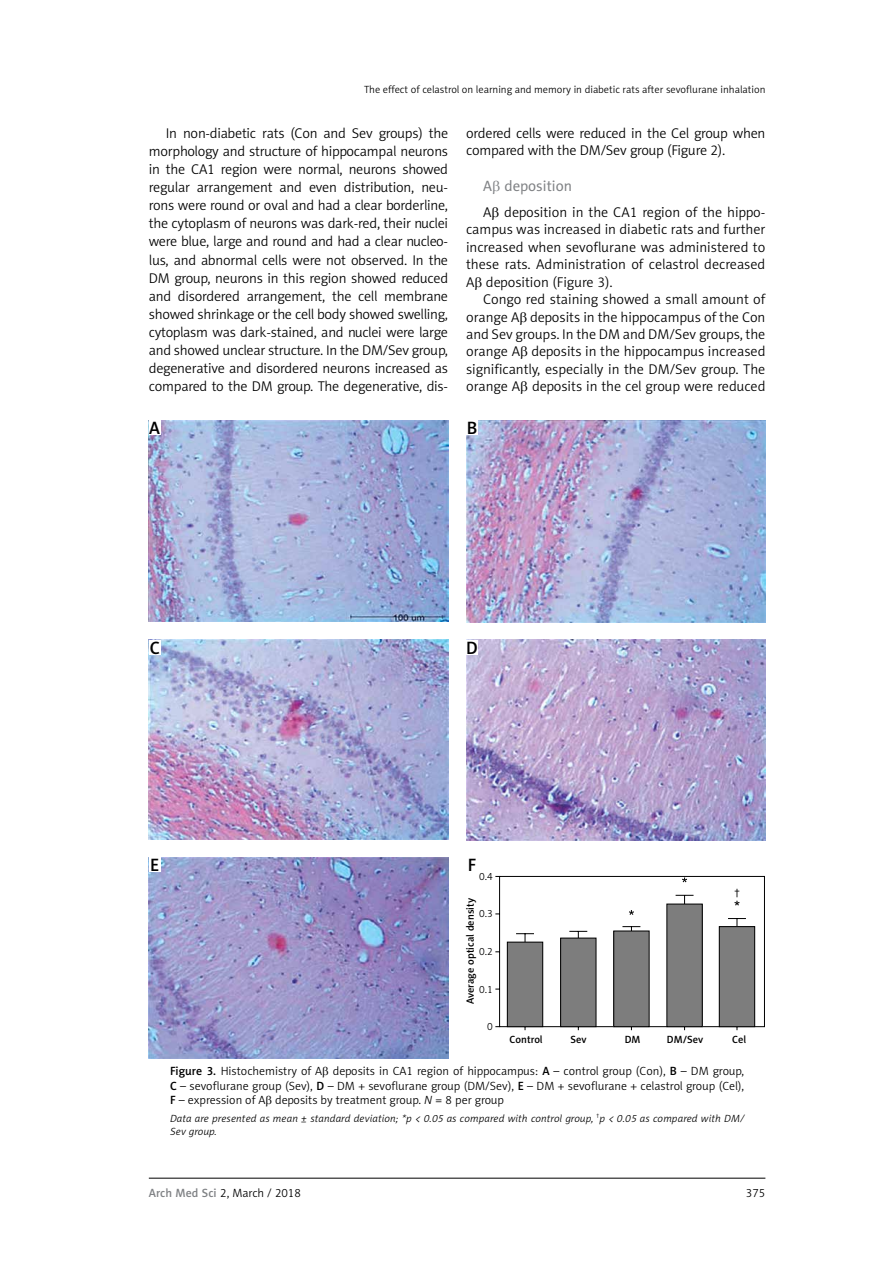
<style>
.page{position:relative;width:893px;height:1263px;background:#fff}
.page>*{position:absolute;margin:0;border:0;box-sizing:border-box;transform-origin:0 0}
.t1{font:18px "Naomi Sans EFN Medium";color:#000}
.t2{font:15px "Naomi Sans EFN";color:#808285}
.t3{font:14.25px/18.1px "Naomi Sans EFN Light";letter-spacing:-.015em;color:#000;text-align:justify}
.t4{font:12px/14.4px "Naomi Sans EFN Light";color:#000;text-align:justify}
.t5{font:italic 10.5px/13.5px "Naomi Sans EFN Light";letter-spacing:.015em;color:#000}
.t6{font:10.5px "Naomi Sans EFN Light";color:#000}
.t7{font:10.5px "Naomi Sans EFN Medium";color:#000}
.s1{font-family:"Naomi Sans EFN Medium"}
.s2{font-style:italic}
.s3{font-family:"Naomi Sans EFN Medium";color:#808285}
</style>
<div class="page">
<hr style="left:149px;top:1178px;width:616px;height:1px;background:#000">
<img style="left:149px;top:420px;width:299px;height:201px">
<img style="left:466px;top:420px;width:299px;height:203px">
<div style="left:466px;top:420px;width:12px;height:15px;background:#fff"></div>
<div style="left:149px;top:420px;width:12px;height:15px;background:#fff"></div>
<img style="left:149px;top:640px;width:299px;height:200px">
<img style="left:466px;top:640px;width:299px;height:200px">
<div style="left:466px;top:640px;width:12px;height:14px;background:#fff"></div>
<div style="left:149px;top:640px;width:12px;height:14px;background:#fff"></div>
<img style="left:149px;top:857px;width:299px;height:201px">
<div style="left:149px;top:857px;width:12px;height:15px;background:#fff"></div>
<svg style="left:495px;top:876px;width:270px;height:154px"></svg>
<div style="left:507px;top:942px;width:36px;height:85px;background:#7d7d7d"></div>
<div style="left:507px;top:942px;width:36px;height:85px;border:1px solid #000"></div>
<div style="left:561px;top:938px;width:35px;height:89px;background:#7d7d7d"></div>
<div style="left:560px;top:938px;width:36px;height:89px;border:1px solid #000"></div>
<div style="left:614px;top:931px;width:35px;height:96px;background:#7d7d7d"></div>
<div style="left:613px;top:931px;width:36px;height:96px;border:1px solid #000"></div>
<div style="left:667px;top:904px;width:35px;height:123px;background:#7d7d7d"></div>
<div style="left:666px;top:904px;width:37px;height:123px;border:1px solid #000"></div>
<div style="left:719px;top:927px;width:36px;height:100px;background:#7d7d7d"></div>
<div style="left:719px;top:926px;width:36px;height:101px;border:1px solid #000"></div>
<p class="t6" style="left:364px;top:83px;width:403px">The effect of celastrol on learning and memory in diabetic rats after sevoflurane inhalation</p>
<p class="t3" style="left:149px;top:124px;width:301px;text-indent:17px">In non-diabetic rats (Con and Sev groups) the morphology and structure of hippocampal neurons in the CA1 region were normal, neurons showed regular arrangement and even distribution, neu&shy;rons were round or oval and had a clear borderline, the cytoplasm of neurons was dark-red, their nuclei were blue, large and round and had a clear nucleo&shy;lus, and abnormal cells were not observed. In the DM group, neurons in this region showed reduced and disordered arrangement, the cell membrane showed shrinkage or the cell body showed swelling, cytoplasm was dark-stained, and nuclei were large and showed unclear structure. In the DM/Sev group, degenerative and disordered neurons increased as compared to the DM group. The degenerative, dis-</p>
<p class="t3" style="left:466px;top:124px;width:301px;line-height:17.4px">ordered cells were reduced in the Cel group when compared with the DM/Sev group (Figure 2).</p>
<p class="t2" style="left:483px;top:177px;width:90px">A deposition</p>
<p class="t3" style="left:466px;top:203px;width:301px;line-height:17.4px;text-indent:17px">A deposition in the CA1 region of the hippo&shy;campus was increased in diabetic rats and further increased when sevoflurane was administered to these rats. Administration of celastrol decreased A deposition (Figure 3).</p>
<p class="t3" style="left:466px;top:291px;width:301px;line-height:17.4px;text-indent:17px">Congo red staining showed a small amount of orange A deposits in the hippocampus of the Con and Sev groups. In the DM and DM/Sev groups, the orange A deposits in the hippocampus increased significantly, especially in the DM/Sev group. The orange A deposits in the cel group were reduced</p>
<p class="t1" style="left:149px;top:417px;width:12px">A</p>
<p class="t1" style="left:467px;top:417px;width:12px">B</p>
<p class="t1" style="left:150px;top:637px;width:12px">C</p>
<p class="t1" style="left:466px;top:637px;width:13px">D</p>
<p class="t1" style="left:150px;top:854px;width:11px">E</p>
<p class="t1" style="left:468px;top:854px;width:10px">F</p>
<p class="t6" style="left:479px;top:870px;width:15px">0.4</p>
<p class="t6" style="left:479px;top:908px;width:15px">0.3</p>
<p class="t6" style="left:479px;top:945px;width:15px">0.2</p>
<p class="t6" style="left:479px;top:983px;width:15px">0.1</p>
<p class="t6" style="left:487px;top:1021px;width:7px">0</p>
<p class="t7" style="left:464px;top:1004px;width:108px;rotate:-90deg">Average optical density</p>
<p class="t7" style="left:510px;top:1033px;width:35px">Control</p>
<p class="t7" style="left:571px;top:1033px;width:18px">Sev</p>
<p class="t7" style="left:625px;top:1033px;width:17px">DM</p>
<p class="t7" style="left:667px;top:1033px;width:38px">DM/Sev</p>
<p class="t7" style="left:732px;top:1033px;width:15px">Cel</p>
<p class="t4" style="left:170px;top:1064px;width:576px"><span class="s1">Figure 3.</span> Histochemistry of A deposits in CA1 region of hippocampus: <span class="s1">A</span> – control group (Con), <span class="s1">B</span> – DM group, <span class="s1">C</span> – sevoflurane group (Sev), <span class="s1">D</span> – DM + sevoflurane group (DM/Sev), <span class="s1">E</span> – DM + sevoflurane + celastrol group (Cel), <span class="s1">F</span> – expression of A deposits by treatment group. <span class="s2">N</span> = 8 per group</p>
<p class="t5" style="left:170px;top:1112px;width:576px">Data are presented as mean ± standard deviation; *p &lt; 0.05 as compared with control group, <sup>†</sup>p &lt; 0.05 as compared with DM/<br>Sev group.</p>
<p class="t4" style="left:149px;top:1186px;width:154px"><span class="s3">Arch Med Sci</span> 2, March / 2018</p>
<p class="t4" style="left:746px;top:1186px;width:21px">375</p>
</div>
